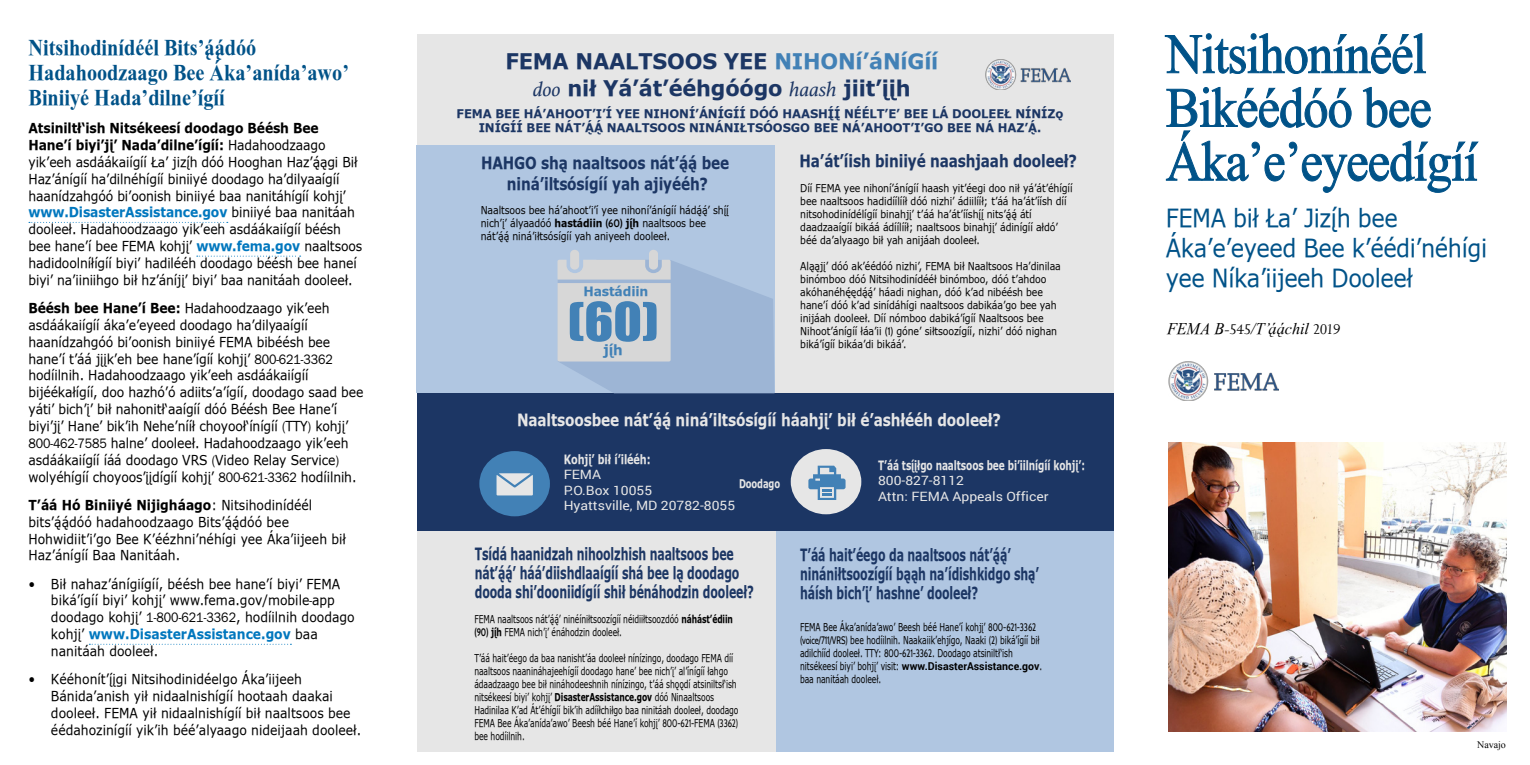
<style>
.page{position:relative;width:1530px;height:765px;background:#fff}
.page>*{position:absolute;margin:0;border:0;box-sizing:border-box;transform-origin:0 0}
.t1{font:56.25px/53.8px "Times New Roman Navajo";letter-spacing:-.02em;color:#005288;scale:.9 1}
.t2{font:49.5px "Impact";color:#4281b6;scale:1.08 1}
.t3{font:25px/30px "Verdana Navajo";letter-spacing:-.02em;color:#005288;scale:.9 1}
.t4{font:700 22.5px/25px "Times New Roman Navajo";color:#005288;scale:.9 1}
.t5{font:700 21.5px/27.8px "Verdana Navajo";letter-spacing:-.01em;color:#1c3664;text-align:center}
.t6{font:700 16.88px/19px "Verdana Navajo";letter-spacing:-.01em;color:#1c3664;scale:.65 1}
.t7{font:700 16.88px/20.4px "Verdana Navajo";letter-spacing:-.01em;color:#1c3664;text-align:center;scale:.81 1}
.t8{font:700 16.88px "Verdana Navajo";letter-spacing:-.01em;color:#e6e6e6;scale:.81 1}
.t9{font:italic 16.25px "Times New Roman Navajo";letter-spacing:-.005em;color:#000}
.t10{font:700 14.12px "Verdana Navajo";color:#4281b6;scale:.96 1}
.t11{font:13.75px/16.9px "Verdana Navajo";letter-spacing:-.01em;color:#000;scale:.9 1}
.t12{font:12.88px/15.4px "Roboto";color:#e6e6e6;scale:1.08 1}
.t13{font:700 12.88px "Verdana Navajo";letter-spacing:-.01em;color:#e6e6e6;scale:.7 1}
.t14{font:700 12.88px "Verdana Navajo";letter-spacing:-.01em;color:#e6e6e6;scale:.76 1}
.t15{font:700 12.88px "Verdana Navajo";letter-spacing:-.01em;color:#4281b6;scale:.96 1}
.t16{font:700 12px/14.4px "Verdana Navajo";letter-spacing:-.01em;color:#1c3664;text-align:center}
.t17{font:700 12px "Verdana Navajo";letter-spacing:-.01em;color:#e6e6e6;scale:.7 1}
.t18{font:10.88px/13px "Verdana Navajo";letter-spacing:-.01em;color:#010101;scale:.7 1}
.t19{font:10.88px/13px "Verdana Navajo";letter-spacing:-.01em;color:#010101;scale:.87 1}
.t20{font:10px "Times New Roman";color:#000}
.s1{font-weight:700}
.s2{font-weight:700;color:#0077be}
.s3{font-family:"ITC Franklin Gothic Std"}
.s4{color:#4281b6}
.s5{font-family:"Athelas";font-weight:400;font-style:italic}
.s6{font-family:"Cabin"}
.s7{font-family:"Cabin";font-weight:700}
.s8{font-family:"Roboto";font-weight:700}
.s9{font-family:"Joanna"}
</style>
<div class="page">
<svg style="left:29px;top:222px;width:199px;height:1px"></svg>
<svg style="left:197px;top:256px;width:104px;height:1px"></svg>
<svg style="left:89px;top:644px;width:202px;height:1px"></svg>
<div style="left:417px;top:34px;width:696px;height:111px;background:#e6e6e6"></div>
<div style="left:416px;top:145px;width:359px;height:248px;background:#b0c6e1"></div>
<div style="left:775px;top:145px;width:338px;height:248px;background:#e6e6e6"></div>
<div style="left:417px;top:394px;width:696px;height:137px;background:#1c3664"></div>
<div style="left:417px;top:531px;width:359px;height:220px;background:#e6e6e6"></div>
<div style="left:776px;top:531px;width:337px;height:220px;background:#b0c6e1"></div>
<svg style="left:558px;top:250px;width:216px;height:143px"></svg>
<div style="left:791px;top:449px;width:70px;height:65px;background:#e6e6e6;border-radius:50%"></div>
<div style="left:479px;top:451px;width:71px;height:65px;background:#4281b6;border-radius:50%"></div>
<svg style="left:808px;top:466px;width:38px;height:34px"></svg>
<svg style="left:497px;top:473px;width:36px;height:22px"></svg>
<img style="left:985px;top:60px;width:85px;height:30px">
<svg style="left:1165px;top:33px;width:261px;height:41px"></svg>
<svg style="left:1166px;top:87px;width:313px;height:106px"></svg>
<img style="left:1168px;top:361px;width:110px;height:39px">
<img style="left:1168px;top:442px;width:339px;height:289px">
<h3 class="t4" style="left:28px;top:34px;width:358px">Nitsihodin7d44l Bits’33d00<br>Hadahoodzaago Bee !ka’an7da’awo’<br>Biniiy4 Hada’dilne’7g77</h3>
<p class="t11" style="left:28px;top:119px;width:372px"><span class="s1">Atsinilt[‘ish Nits4kees7 doodago B44sh Bee Hane’7 biyi’j8’ Nada’dilne’7g77:</span> Hadahoodzaago yik’eeh asd11kai7g77 {a’ jiz9h d00 Hooghan Haz’32gi Bi[ Haz’1n7g77 ha’diln4h7g77 biniiy4 doodago ha’dilyaa7g77 haan7dzahg00 bi’oonish biniiy4 baa nanit1h7g77 kohj8’ <span class="s2">www.DisasterAssistance.gov</span> biniiy4 baa nanit1ah doolee[. Hadahoodzaago yik’eeh asd11kai7g77 b44sh bee hane’7 bee FEMA kohj8’ <span class="s2">www.fema.gov</span> naaltsoos hadidooln7[7g77 biyi’ hadil44h doodago b44sh bee hane7 biyi’ na’iiniihgo bi[ hz’1n7j8’ biyi’ baa nanit1ah doolee[.</p>
<p class="t11" style="left:28px;top:299px;width:374px"><span class="s1">B44sh bee Hane’7 Bee:</span> Hadahoodzaago yik’eeh asd11kai7g77 1ka’e’eyeed doodago ha’dilyaa7g77 haan7dzahg00 bi’oonish biniiy4 FEMA bib44sh bee hane’7 t’11 j88k’eh bee hane’7g77 kohj8’ <span class="s3">800-621-3362 </span>hod7ilnih. Hadahoodzaago yik’eeh asd11kai7g77 bij44ka[7g77, doo hazh0’0 adiits’a’7g77, doodago saad bee y1ti’ bich’8’ bi[ nahonit[‘aa7g77 d00 B44sh Bee Hane’7 biyi’j8’ Hane’ bik’ih Nehe’n77[ choyoo[‘7n7g77 <span class="s3">(</span>TTY<span class="s3">)</span> kohj8’ <span class="s3">800-462-7585</span> halne’ doolee[. Hadahoodzaago yik’eeh asd11kai7g77 711 doodago VRS <span class="s3">(</span>Video Relay Service<span class="s3">) </span>woly4h7g77 choyoos’88d7g77 kohj8’ <span class="s3">800-621-3362</span> hod7ilnih.</p>
<p class="t11" style="left:29px;top:496px;width:354px"><span class="s1">T’11 H0 Biniiy4 Nijigh1ago</span>: Nitsihodin7d44l bits’33d00 hadahoodzaago Bits’33d00 bee Hohwidiit’i’go Bee K’44zhni’n4h7gi yee !ka’iijeeh bi[ Haz’1n7g77 Baa Nanit1ah.</p>
<p class="t11" style="left:51px;top:575px;width:339px;text-indent:-22px">• Bi[ nahaz’1n7gi7g77, b44sh bee hane’7 biyi’ FEMA bik1’7g77 biyi’ kohj8’ www.fema.gov/mobile<span class="s3">-</span>app doodago kohj8’ <span class="s3">1-800-621-3362</span>, hod7ilnih doodago kohj8’ <span class="s2">www.DisasterAssistance.gov</span> baa nanit1ah doolee[.</p>
<p class="t11" style="left:51px;top:670px;width:346px;text-indent:-22px">• K44hon7t’98gi Nitsihodinid4elgo !ka’iijeeh B1nida’anish yi[ nidaalnish7g77 hootaah daakai doolee[. FEMA yi[ nidaalnish7g77 bi[ naaltsoos bee 44dahozin7g77 yik’ih b44’alyaago nideijaah doolee[.</p>
<h3 class="t5" style="left:505px;top:46px;width:435px">FEMA NAALTSOOS YEE <span class="s4">NIHON7’1N7G77 </span><span class="s5">doo</span> ni[ Y1’1t’44hg00go <span class="s5">haash</span> jiit’88h</h3>
<p class="t16" style="left:457px;top:106px;width:608px">FEMA BEE H!’AHOOT’I’&amp; YEE NIHON&amp;’!N&amp;G&amp;&amp; D)) HAASH(( N$$LT’E’ BEE L! DOOLEE{ N&amp;N&amp;Z-<br>IN&amp;G&amp;&amp; BEE N!T’## NAALTSOOS NIN!NI{TS)OSGO BEE N!’AHOOT’I’GO BEE N! HAZ’#.</p>
<p class="t7" style="left:481px;top:152px;width:308px">HAHGO sh2 naaltsoos n1t’33 bee nin1’ilts0s7g77 yah ajiy44h?</p>
<p class="t7" style="left:800px;top:150px;width:344px">Ha’1t’7ish biniiy4 naashjaah doolee[?</p>
<p class="t19" style="left:800px;top:181px;width:315px">D77 FEMA yee nihon7’1n7g77 haash yit’4egi doo ni[ y1’1t’4h7g77 bee naaltsoos hadid77l77[ d00 nizhi’ 1diil77[; t’11 ha’1t’77sh d77 nitsohodin7d4l7g77 binahj8’ t’11 ha’1t’77sh99 nits’33 1t7 daadzaa7g77 bik11 1d77l77[; naaltsoos binahj8’ 1din7g77 a[d0’ b44 da’alyaago bi[ yah anij1ah doolee[.</p>
<p class="t19" style="left:800px;top:259px;width:301px">Al22j8’ d00 ak’44d00 nizhi’, FEMA bi[ Naaltsoos Ha’dinilaa bin0mboo d00 Nitsihodin7d44[ bin0mboo, d00 t’ahdoo ak0han4h65d33’ h1adi nighan, d00 k’ad nib44sh bee hane’7 d00 k’ad sin7d1h7gi naaltsoos dabik1a’go bee yah inij1ah doolee[. D77 n0mboo dabik1’7g77 Naaltsoos bee Nihoot’1n7g77 [1a’ii <span class="s6">(1)</span> g0ne’ si[tsooz7g77, nizhi’ d00 nighan bik1’7g77 bik1a’di bik11’.</p>
<p class="t19" style="left:481px;top:203px;width:287px">Naaltsoos bee h1’ahoot’i’7 yee nihon7’1n7g77 h1d33’ sh99 nich’8’ 1lyaad00 <span class="s1">hast1diin</span> <span class="s7">(60)</span> <span class="s1">j9h</span> naaltsoos bee n1t’33 nin1’i[ts0s7g77 yah aniyeeh doolee[.</p>
<p class="t15" style="left:583px;top:283px;width:69px">Hast1diin</p>
<h2 class="t2" style="left:568px;top:283px;width:86px">(60)</h2>
<p class="t10" style="left:604px;top:341px;width:22px">j9h</p>
<p class="t8" style="left:517px;top:409px;width:599px">Naaltsoosbee n1t’33 nin1’ilts0s7g77 h1ahj8’ bi[ 4’ash[44h doolee[?</p>
<p class="t14" style="left:564px;top:451px;width:116px">Kohj8’ bi[ 7’il44h:</p>
<p class="t12" style="left:564px;top:467px;width:160px">FEMA<br>P.O.Box 10055<br>Hyattsville, MD 20782-8055</p>
<p class="t6" style="left:475px;top:544px;width:431px">Ts7d1 haanidzah nihoolzhish naaltsoos bee n1t’33’ h11’diishdlaa7g77 sh1 bee l2 doodago dooda shi’dooniid7g77 shi[ b4n1hodzin doolee[?</p>
<p class="t18" style="left:474px;top:612px;width:371px">FEMA naaltsoos n1t’33’ nin47ni[tsooz7g77 n4idii[tsoozd00 <span class="s1">n1h1st’4diin </span><span class="s7">(90)</span> <span class="s1">j9h</span> FEMA nich’8’ 4n1hodzin doolee[.</p>
<p class="t18" style="left:474px;top:651px;width:379px">T’11 hait’4ego da baa nanisht’1a doolee[ n7n7zingo, doodago FEMA d77 naaltsoos naanin1hajeeh7g77 doodago hane’ bee nich’8’ al’7n7g77 [ahgo 1daadzaago bee bi[ nin1hodeeshnih n7n7zingo, t’11 sh--d7 atsinilts[‘ish nits4kees7 biyi’ kohj8’ <span class="s1">DisasterAssistance.gov</span> d00 Ninaaltsoos Hadinilaa K’ad !t’4h7g77 bik’ih ad77[chi[go baa ninit1ah doolee[, doodago FEMA Bee !ka’an7da’awo’ Beesh b44 Hane’7 kohj8’ <span class="s6">800-621-</span>FEMA <span class="s6">(3362) </span>bee hod7ilnih.</p>
<p class="t13" style="left:878px;top:457px;width:297px">T’11 ts98[go naaltsoos bee bi’iiln7g77 kohj8’:</p>
<p class="t12" style="left:878px;top:473px;width:159px">800-827-8112<br>Attn: FEMA Appeals Officer</p>
<p class="t17" style="left:739px;top:476px;width:60px">Doodago</p>
<p class="t6" style="left:800px;top:545px;width:369px">T’11 hait’4ego da naaltsoos n1t’33’ nin1ni[tsooz7g77 b22h na’7dishkidgo sh2’ h17sh bich’8’ hashne’ doolee[?</p>
<p class="t18" style="left:800px;top:620px;width:347px">FEMA Bee !ka’an7da’awo’ Beesh b44 Hane’7 kohj8’ <span class="s6">800-621-3362 (voice/711/VRS)</span> bee hod7ilnih. Naakaiik’ehj7go, Naaki <span class="s6">(2)</span> bik1’7g77 bi[ adilch77d doolee[. TTY: <span class="s6">800-621-3362</span>. Doodago atsinilt[‘ish nits4kees7 biyi’ bohj8’ visit: <span class="s8">www.DisasterAssistance.gov</span>. baa nanit1ah doolee[.</p>
<h1 class="t1" style="left:1166px;top:24px;width:348px">Nitsihon7n44l<br>Bik44d00 bee !ka’e’eyeed7g77</h1>
<h3 class="t3" style="left:1166px;top:202px;width:358px">FEMA bi[ {a’ Jiz9h bee !ka’e’eyeed Bee k’44di’n4h7gi yee N7ka’iijeeh Doolee[</h3>
<p class="t9" style="left:1167px;top:318px;width:175px">FEMA B<span class="s9">-545</span>/T’33chil <span class="s9">2019</span></p>
<p class="t20" style="left:1477px;top:738px;width:30px">Navajo</p>
</div>
